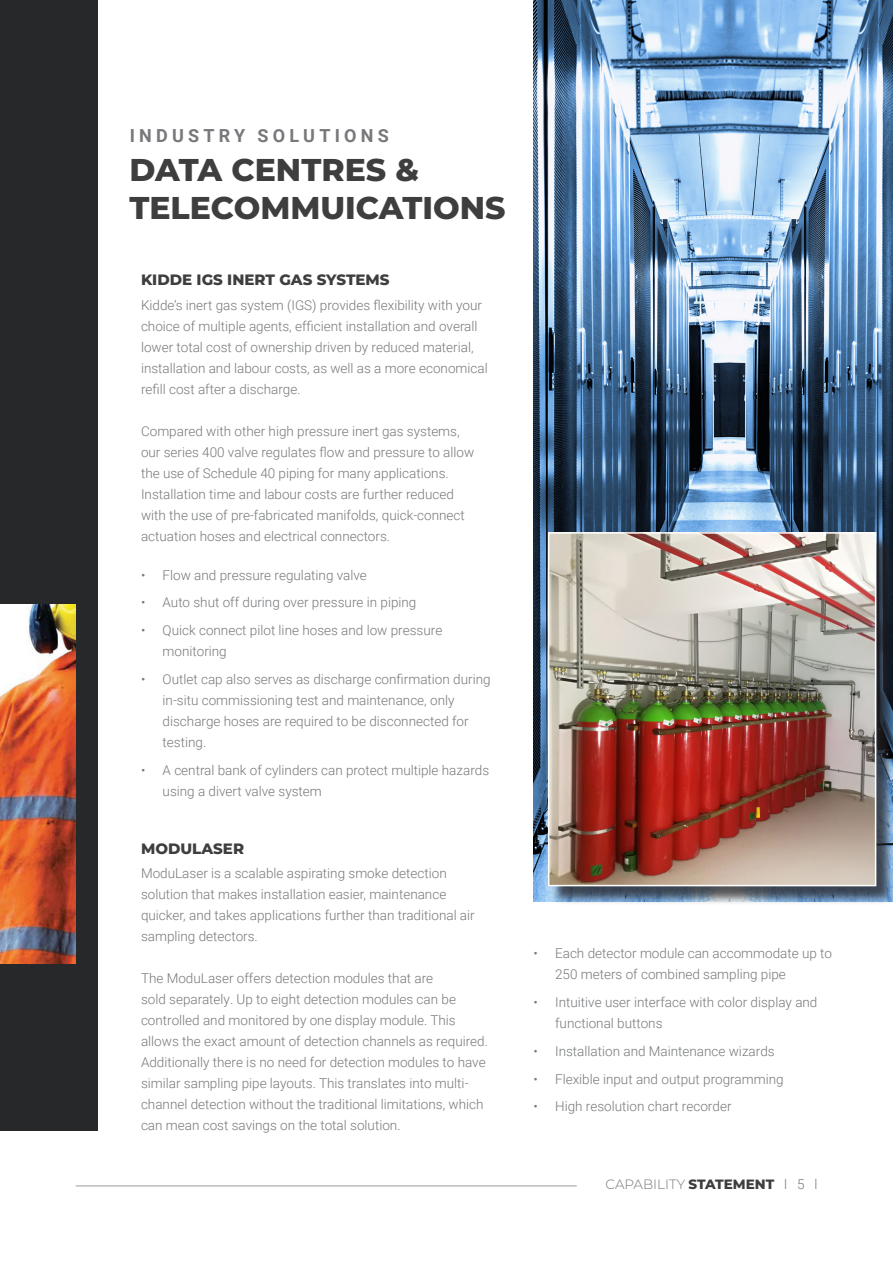
<style>
.page{position:relative;width:893px;height:1263px;background:#fff}
.page>*{position:absolute;margin:0;border:0;box-sizing:border-box;transform-origin:0 0}
.t1{font:800 31.5px "Montserrat";color:#3e3e3f}
.t2{font:700 18px "Roboto";letter-spacing:.235em;color:#76787b}
.t3{font:800 15px "Montserrat";color:#3e3e3f}
.t4{font:300 13.5px/21px "Roboto";color:#76787b}
.t5{font:300 13.5px "Montserrat";color:#76787b}
.s1{font-weight:800;color:#3e3e3f}
.s2{font-family:"Roboto"}
</style>
<div class="page">
<hr style="left:76px;top:1185px;width:501px;height:1px;background:#bcbdc0">
<div style="left:0;top:0;width:98px;height:1131px;background:#27282a"></div>
<img style="left:533px;top:0;width:360px;height:902px">
<img style="left:0;top:605px;width:76px;height:358px">
<div style="left:550px;top:534px;width:343px;height:371px;background:#231f20;opacity:.75"></div>
<img style="left:551px;top:535px;width:322px;height:348px">
<div style="left:548px;top:532px;width:328px;height:354px;border:2px solid #fff"></div>
<p class="t2" style="left:130px;top:123px;width:261px">INDUSTRY SOLUTIONS</p>
<p class="t1" style="left:129px;top:147px;width:291px">DATA CENTRES &amp;</p>
<p class="t1" style="left:129px;top:184px;width:378px">TELECOMMUICATIONS</p>
<p class="t3" style="left:141px;top:269px;width:250px">KIDDE IGS INERT GAS SYSTEMS</p>
<p class="t4" style="left:141px;top:294px;width:348px">Kidde’s inert gas system (IGS) provides flexibility with your choice of multiple agents, efficient installation and overall lower total cost of ownership driven by reduced material, installation and labour costs, as well as a more economical refill cost after a discharge.</p>
<p class="t4" style="left:141px;top:420px;width:335px">Compared with other high pressure inert gas systems, our series 400 valve regulates flow and pressure to allow the use of Schedule 40 piping for many applications.<br>Installation time and labour costs are further reduced with the use of pre-fabricated manifolds, quick-connect actuation hoses and electrical connectors.</p>
<p class="t4" style="left:141px;top:564px;width:227px">• Flow and pressure regulating valve</p>
<p class="t4" style="left:141px;top:591px;width:277px">• Auto shut off during over pressure in piping</p>
<p class="t4" style="left:163px;top:619px;width:281px;text-indent:-22px">• Quick connect pilot line hoses and low pressure monitoring</p>
<p class="t4" style="left:163px;top:668px;width:329px;text-indent:-22px">• Outlet cap also serves as discharge confirmation during in-situ commissioning test and maintenance, only discharge hoses are required to be disconnected for testing.</p>
<p class="t4" style="left:163px;top:759px;width:328px;text-indent:-22px">• A central bank of cylinders can protect multiple hazards using a divert valve system</p>
<p class="t3" style="left:141px;top:837px;width:105px">MODULASER</p>
<p class="t4" style="left:141px;top:862px;width:335px">ModuLaser is a scalable aspirating smoke detection solution that makes installation easier, maintenance quicker, and takes applications further than traditional air sampling detectors.</p>
<p class="t4" style="left:141px;top:967px;width:348px">The ModuLaser offers detection modules that are<br>sold separately. Up to eight detection modules can be controlled and monitored by one display module. This allows the exact amount of detection channels as required.<br>Additionally there is no need for detection modules to have similar sampling pipe layouts. This translates into multi&shy;channel detection without the traditional limitations, which can mean cost savings on the total solution.</p>
<p class="t4" style="left:555px;top:943px;width:278px;text-indent:-22px">• Each detector module can accommodate up to<br>250 meters of combined sampling pipe</p>
<p class="t4" style="left:555px;top:991px;width:264px;text-indent:-22px">• Intuitive user interface with color display and functional buttons</p>
<p class="t4" style="left:533px;top:1040px;width:243px">• Installation and Maintenance wizards</p>
<p class="t4" style="left:533px;top:1068px;width:252px">• Flexible input and output programming</p>
<p class="t4" style="left:533px;top:1096px;width:200px">• High resolution chart recorder</p>
<p class="t5" style="left:606px;top:1175px;width:213px">CAPABILITY <span class="s1">STATEMENT</span> <span class="s2">l 5 l</span></p>
</div>
